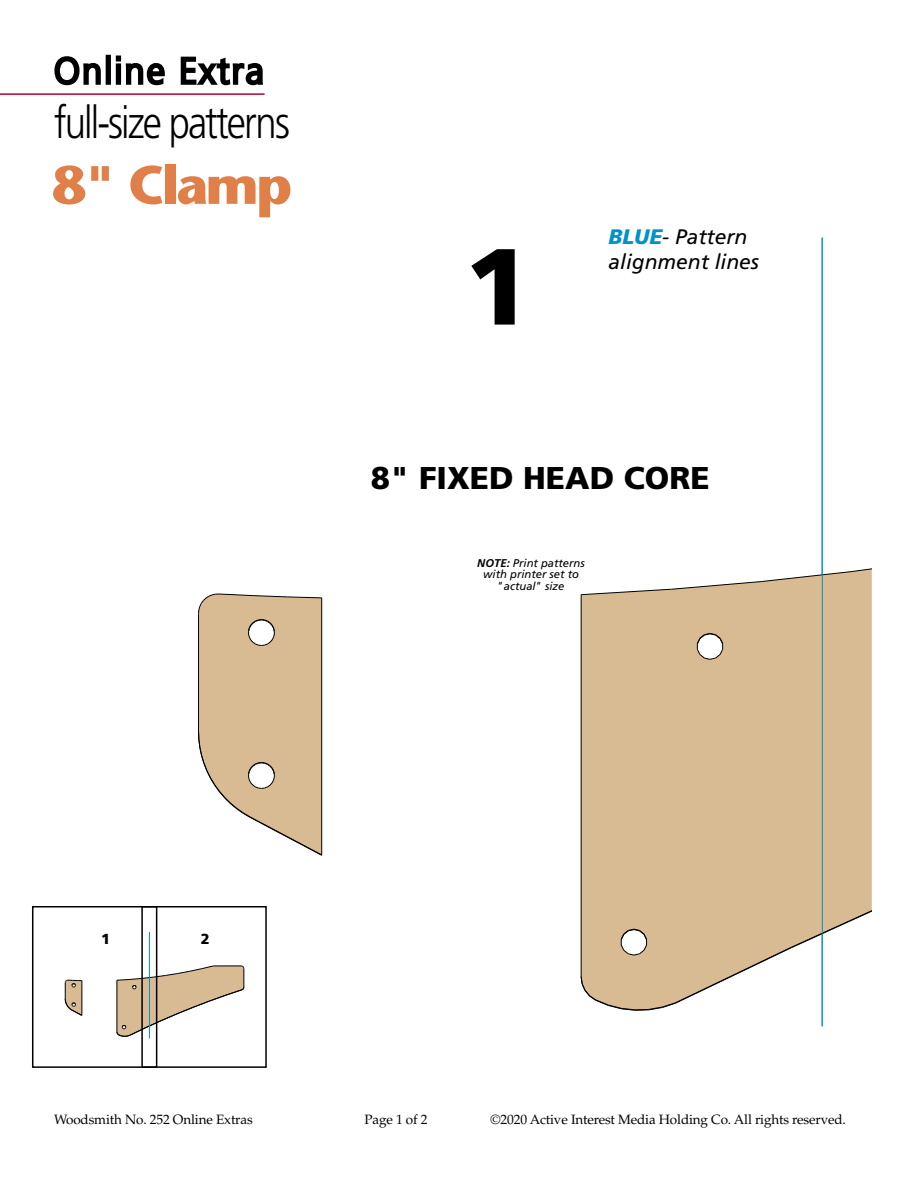
<style>
.page{position:relative;width:918px;height:1188px;background:#fff}
.page>*{position:absolute;margin:0;border:0;box-sizing:border-box;transform-origin:0 0}
.t1{font:900 108px "Frutiger";color:#000}
.t2{font:700 54px "Stone Sans Std";letter-spacing:-.05em;color:#e07f48}
.t3{font:300 45px "Frutiger LT Std";letter-spacing:-.05em;color:#000;scale:.85 1}
.t4{font:900 31.5px "Frutiger";color:#000}
.t5{font:italic 21px/25.2px "Frutiger";color:#000}
.t6{font:900 14.55px "Frutiger";color:#000}
.t7{font:13.5px "Palatino LT Std";letter-spacing:-.01em;color:#000}
.t8{font:italic 11.25px/11.2px "Frutiger";color:#000;text-align:center}
.s1{font-family:"Frutiger LT Std";font-weight:900}
.s2{font-weight:900;color:#0092c8}
.s3{font-weight:700}
</style>
<div class="page">
<svg style="left:54px;top:56px;width:47px;height:30px"></svg>
<div style="left:106px;top:55px;width:5px;height:30px;border:3px solid #000"></div>
<svg style="left:116px;top:56px;width:49px;height:30px"></svg>
<svg style="left:180px;top:56px;width:83px;height:30px"></svg>
<hr style="left:0;top:93px;width:265px;height:2px;background:#a90533">
<hr style="left:822px;top:238px;width:1px;height:789px;background:#0092c8">
<div style="left:582px;top:596px;width:290px;height:297px;background:#d9bb93"></div>
<svg style="left:198px;top:593px;width:125px;height:263px"></svg>
<svg style="left:580px;top:559px;width:292px;height:37px"></svg>
<svg style="left:696px;top:633px;width:28px;height:27px"></svg>
<hr style="left:581px;top:595px;width:1px;height:382px;background:#000">
<svg style="left:580px;top:893px;width:292px;height:118px"></svg>
<hr style="left:822px;top:237px;width:1px;height:789px;background:#0092c8">
<svg style="left:65px;top:980px;width:18px;height:36px"></svg>
<svg style="left:116px;top:965px;width:128px;height:72px"></svg>
<hr style="left:149px;top:932px;width:1px;height:106px;background:#0092c8">
<div style="left:32px;top:906px;width:125px;height:162px;border:2px solid #000"></div>
<div style="left:141px;top:906px;width:126px;height:162px;border:2px solid #000"></div>
<h3 class="t3" style="left:54px;top:97px;width:279px">full-size patterns</h3>
<h2 class="t2" style="left:52px;top:153px;width:241px">8<span class="s1">"</span> Clamp</h2>
<h1 class="t1" style="left:464px;top:222px;width:68px">1</h1>
<h3 class="t5" style="left:609px;top:224px;width:152px"><span class="s2">BLUE</span>- Pattern alignment lines</h3>
<h3 class="t4" style="left:371px;top:459px;width:340px">8" FIXED HEAD CORE</h3>
<p class="t8" style="left:477px;top:558px;width:109px"><span class="s3">NOTE:</span> Print patterns with printer set to "actual" size</p>
<p class="t6" style="left:101px;top:930px;width:10px">1</p>
<p class="t6" style="left:201px;top:930px;width:10px">2</p>
<p class="t7" style="left:54px;top:1111px;width:200px">Woodsmith No. 252 Online Extras</p>
<p class="t7" style="left:365px;top:1111px;width:65px">Page 1 of 2</p>
<p class="t7" style="left:491px;top:1111px;width:357px">©2020 Active Interest Media Holding Co. All rights reserved.</p>
</div>
